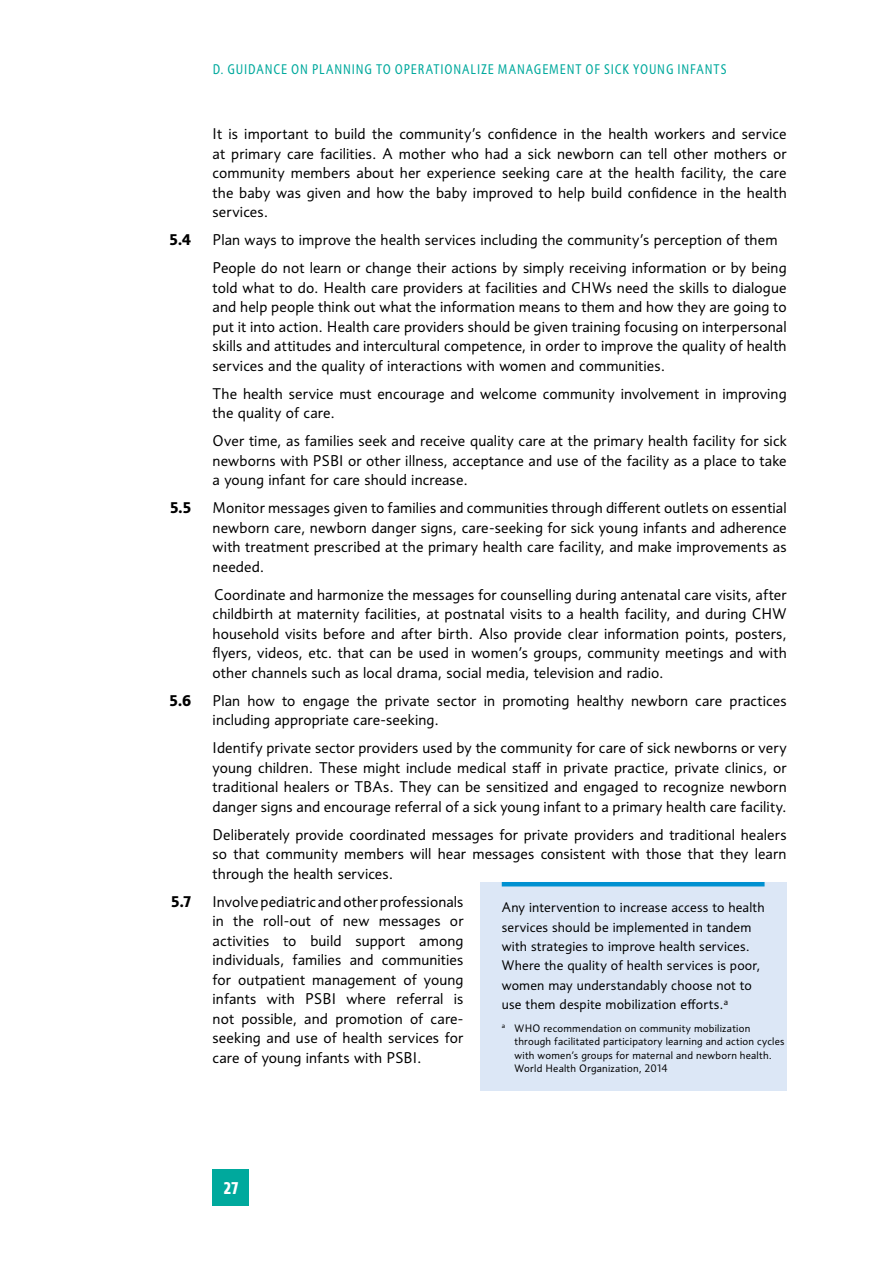
<style>
.page{position:relative;width:893px;height:1263px;background:#fff}
.page>*{position:absolute;margin:0;border:0;box-sizing:border-box;transform-origin:0 0}
.t1{font:700 condensed 16.5px "Informa Pro";color:#fff}
.t2{font:15px/19.5px "Informa Pro";letter-spacing:.005em;color:#000;text-align:justify}
.t3{font:700 15px "Informa Pro";color:#000}
.t4{font:13.5px/19.5px "Informa Pro";letter-spacing:.01em;color:#000}
.t5{font:condensed 13.5px "Informa Pro";letter-spacing:.065em;color:#00a99d}
.t6{font:10.5px/13.5px "Informa Pro";letter-spacing:.02em;color:#000}
</style>
<div class="page">
<div style="left:213px;top:1169px;width:36px;height:36px;background:#00a99d"></div>
<div style="left:480px;top:882px;width:307px;height:209px;background:#dce7f6"></div>
<hr style="left:502px;top:882px;width:263px;height:4px;background:#0091d1">
<p class="t5" style="left:213px;top:61px;width:515px">D. GUIDANCE ON PLANNING TO OPERATIONALIZE MANAGEMENT OF SICK YOUNG INFANTS</p>
<p class="t2" style="left:213px;top:124px;width:576px">It is important to build the community’s confidence in the health workers and service at primary care facilities. A mother who had a sick newborn can tell other mothers or community members about her experience seeking care at the health facility, the care the baby was given and how the baby improved to help build confidence in the health services.</p>
<p class="t3" style="left:169px;top:231px;width:23px">5.4</p>
<p class="t2" style="left:213px;top:226px;width:576px;line-height:28px">Plan ways to improve the health services including the community’s perception of them<br>People do not learn or change their actions by simply receiving information or by being</p>
<p class="t2" style="left:213px;top:277px;width:576px">told what to do. Health care providers at facilities and CHWs need the skills to dialogue and help people think out what the information means to them and how they are going to put it into action. Health care providers should be given training focusing on interpersonal skills and attitudes and intercultural competence, in order to improve the quality of health services and the quality of interactions with women and communities.</p>
<p class="t2" style="left:213px;top:383px;width:576px">The health service must encourage and welcome community involvement in improving the quality of care.</p>
<p class="t2" style="left:213px;top:431px;width:576px">Over time, as families seek and receive quality care at the primary health facility for sick newborns with PSBI or other illness, acceptance and use of the facility as a place to take a young infant for care should increase.</p>
<p class="t3" style="left:170px;top:499px;width:23px">5.5</p>
<p class="t2" style="left:213px;top:498px;width:576px">Monitor messages given to families and communities through different outlets on essential newborn care, newborn danger signs, care-seeking for sick young infants and adherence with treatment prescribed at the primary health care facility, and make improvements as needed.</p>
<p class="t2" style="left:213px;top:584px;width:576px">Coordinate and harmonize the messages for counselling during antenatal care visits, after childbirth at maternity facilities, at postnatal visits to a health facility, and during CHW household visits before and after birth. Also provide clear information points, posters, flyers, videos, etc. that can be used in women’s groups, community meetings and with other channels such as local drama, social media, television and radio.</p>
<p class="t3" style="left:170px;top:691px;width:23px">5.6</p>
<p class="t2" style="left:213px;top:690px;width:576px">Plan how to engage the private sector in promoting healthy newborn care practices including appropriate care-seeking.</p>
<p class="t2" style="left:213px;top:738px;width:576px">Identify private sector providers used by the community for care of sick newborns or very young children. These might include medical staff in private practice, private clinics, or traditional healers or TBAs. They can be sensitized and engaged to recognize newborn danger signs and encourage referral of a sick young infant to a primary health care facility.</p>
<p class="t2" style="left:213px;top:824px;width:575px">Deliberately provide coordinated messages for private providers and traditional healers so that community members will hear messages consistent with those that they learn through the health services.</p>
<p class="t3" style="left:171px;top:892px;width:22px">5.7</p>
<p class="t2" style="left:213px;top:891px;width:252px">Involve pediatric and other professionals in the roll-out of new messages or activities to build support among individuals, families and communities for outpatient management of young infants with PSBI where referral is not possible, and promotion of care&shy;seeking and use of health services for care of young infants with PSBI.</p>
<p class="t4" style="left:502px;top:897px;width:264px">Any intervention to increase access to health services should be implemented in tandem with strategies to improve health services.<br>Where the quality of health services is poor, women may understandably choose not to use them despite mobilization efforts.<sup>a</sup></p>
<p class="t6" style="left:514px;top:1021px;width:272px;text-indent:-13px"><sup>a</sup> WHO recommendation on community mobilization through facilitated participatory learning and action cycles with women’s groups for maternal and newborn health.<br>World Health Organization, 2014</p>
<p class="t1" style="left:224px;top:1178px;width:16px">27</p>
</div>
